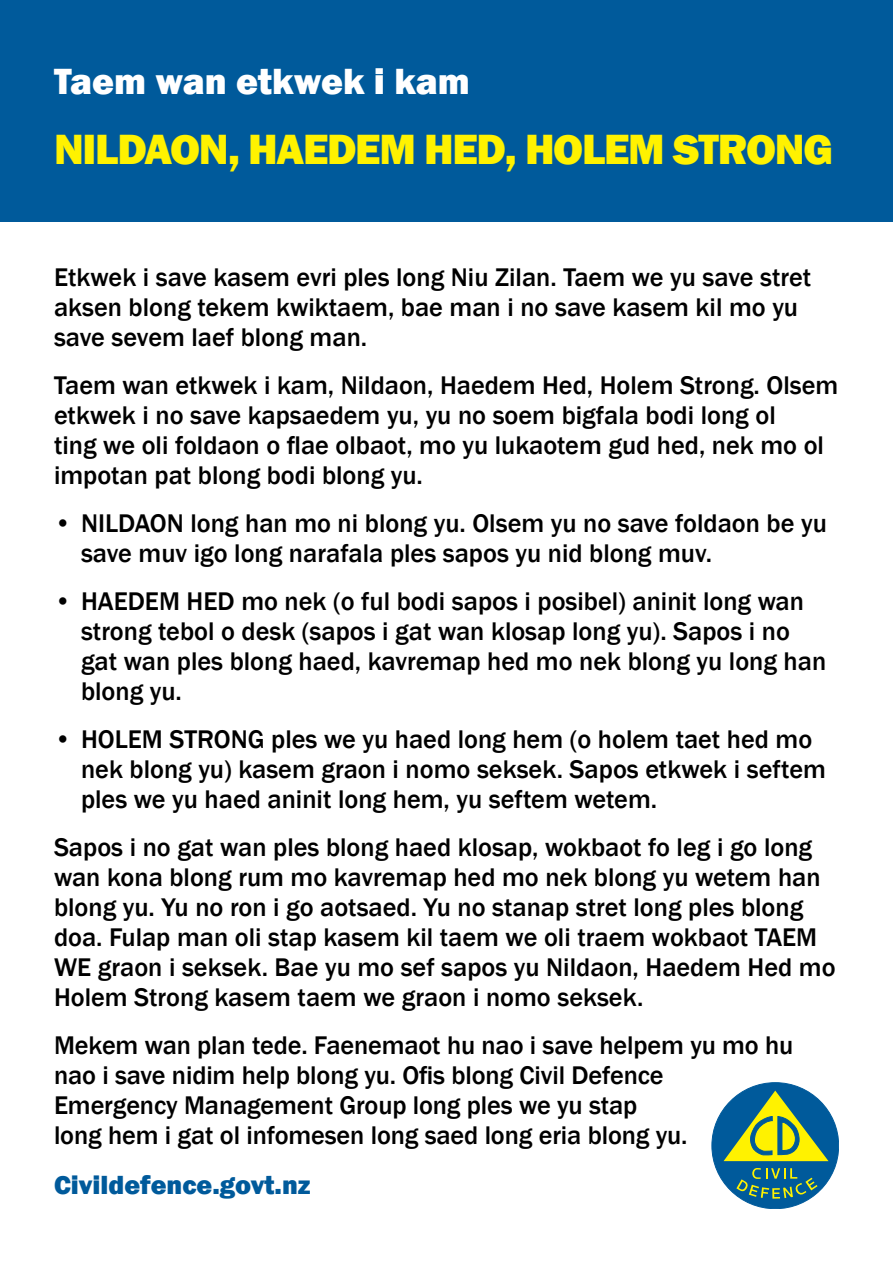
<style>
.page{position:relative;width:893px;height:1263px;background:#fff}
.page>*{position:absolute;margin:0;border:0;box-sizing:border-box;transform-origin:0 0}
.t1{font:800 43.5px "Franklin Gothic";letter-spacing:-.03em;color:#fff200}
.t2{font:800 37.5px "Franklin Gothic";color:#fff}
.t3{font:800 27px "Franklin Gothic";color:#005a9b}
.t4{font:500 26.25px/30px "Franklin Gothic";color:#000}
</style>
<div class="page">
<div style="left:0;top:0;width:893px;height:221px;background:#005a9b"></div>
<div style="left:712px;top:1083px;width:127px;height:126px;background:#005a9b;border-radius:50%"></div>
<svg style="left:724px;top:1090px;width:104px;height:71px"></svg>
<svg style="left:736px;top:1168px;width:81px;height:31px"></svg>
<h2 class="t2" style="left:54px;top:57px;width:417px">Taem wan etkwek i kam</h2>
<h1 class="t1" style="left:54px;top:121px;width:781px">NILDAON, HAEDEM HED, HOLEM STRONG</h1>
<p class="t4" style="left:54px;top:263px;width:759px">Etkwek i save kasem evri ples long Niu Zilan. Taem we yu save stret aksen blong tekem kwiktaem, bae man i no save kasem kil mo yu save sevem laef blong man.</p>
<p class="t4" style="left:54px;top:371px;width:786px">Taem wan etkwek i kam, Nildaon, Haedem Hed, Holem Strong. Olsem etkwek i no save kapsaedem yu, yu no soem bigfala bodi long ol<br>ting we oli foldaon o flae olbaot, mo yu lukaotem gud hed, nek mo ol impotan pat blong bodi blong yu.</p>
<p class="t4" style="left:81px;top:509px;width:747px;text-indent:-27px">• NILDAON long han mo ni blong yu. Olsem yu no save foldaon be yu save muv igo long narafala ples sapos yu nid blong muv.</p>
<p class="t4" style="left:81px;top:587px;width:747px;text-indent:-27px">• HAEDEM HED mo nek (o ful bodi sapos i posibel) aninit long wan strong tebol o desk (sapos i gat wan klosap long yu). Sapos i no gat wan ples blong haed, kavremap hed mo nek blong yu long han blong yu.</p>
<p class="t4" style="left:81px;top:724px;width:746px;text-indent:-27px">• HOLEM STRONG ples we yu haed long hem (o holem taet hed mo nek blong yu) kasem graon i nomo seksek. Sapos etkwek i seftem ples we yu haed aninit long hem, yu seftem wetem.</p>
<p class="t4" style="left:54px;top:832px;width:783px">Sapos i no gat wan ples blong haed klosap, wokbaot fo leg i go long wan kona blong rum mo kavremap hed mo nek blong yu wetem han blong yu. Yu no ron i go aotsaed. Yu no stanap stret long ples blong doa. Fulap man oli stap kasem kil taem we oli traem wokbaot TAEM WE graon i seksek. Bae yu mo sef sapos yu Nildaon, Haedem Hed mo Holem Strong kasem taem we graon i nomo seksek.</p>
<p class="t4" style="left:54px;top:1030px;width:741px">Mekem wan plan tede. Faenemaot hu nao i save helpem yu mo hu nao i save nidim help blong yu. Ofis blong Civil Defence Emergency Management Group long ples we yu stap<br>long hem i gat ol infomesen long saed long eria blong yu.</p>
<p class="t3" style="left:54px;top:1167px;width:258px">Civildefence.govt.nz</p>
</div>
